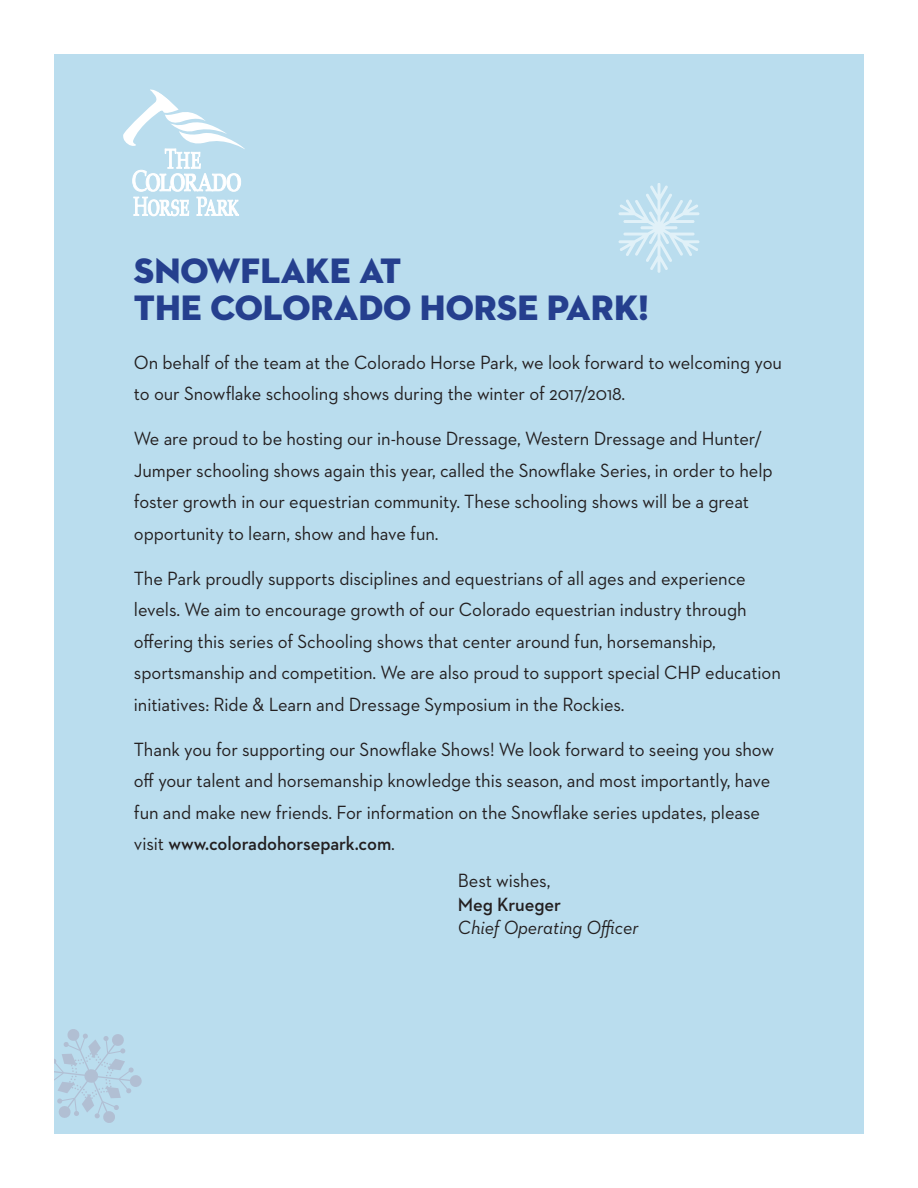
<style>
.page{position:relative;width:918px;height:1188px;background:#fff}
.page>*{position:absolute;margin:0;border:0;box-sizing:border-box;transform-origin:0 0}
.Officials_Header{font:36px "Neutraface 2 Display Titling";color:#253f8e}
.t1{font:19.5px/31.5px "Neutraface 2 Text";letter-spacing:-.005em;color:#231f20;scale:.95 1}
.t2{font:italic 19.5px "Neutraface 2 Text";letter-spacing:-.005em;color:#231f20;scale:.95 1}
.t3{font:600 19.5px "Neutraface 2 Text";letter-spacing:-.005em;color:#231f20;scale:.95 1}
.s1{font-weight:600}
</style>
<div class="page">
<div style="left:54px;top:54px;width:810px;height:1080px;background:#baddee"></div>
<svg style="left:123px;top:89px;width:122px;height:127px"></svg>
<svg style="left:54px;top:1029px;width:88px;height:94px"></svg>
<svg style="left:619px;top:184px;width:80px;height:89px"></svg>
<p class="Officials_Header" style="left:134px;top:248px;width:269px">SNOWFLAKE AT</p>
<p class="Officials_Header" style="left:134px;top:285px;width:517px">THE COLORADO HORSE PARK!</p>
<p class="t1" style="left:134px;top:346px;width:684px">On behalf of the team at the Colorado Horse Park, we look forward to welcoming you to our Snowflake schooling shows during the winter of 2017/2018.</p>
<p class="t1" style="left:134px;top:423px;width:674px">We are proud to be hosting our in-house Dressage, Western Dressage and Hunter/ Jumper schooling shows again this year, called the Snowflake Series, in order to help foster growth in our equestrian community. These schooling shows will be a great opportunity to learn, show and have fun.</p>
<p class="t1" style="left:134px;top:562px;width:683px">The Park proudly supports disciplines and equestrians of all ages and experience levels. We aim to encourage growth of our Colorado equestrian industry through offering this series of Schooling shows that center around fun, horsemanship, sportsmanship and competition. We are also proud to support special CHP education initiatives: Ride &amp; Learn and Dressage Symposium in the Rockies.</p>
<p class="t1" style="left:134px;top:733px;width:676px">Thank you for supporting our Snowflake Shows! We look forward to seeing you show off your talent and horsemanship knowledge this season, and most importantly, have fun and make new friends. For information on the Snowflake series updates, please visit <span class="s1">www.coloradohorsepark.com</span>.</p>
<p class="t1" style="left:458px;top:865px;width:99px">Best wishes,</p>
<p class="t3" style="left:458px;top:892px;width:110px">Meg Krueger</p>
<p class="t2" style="left:458px;top:915px;width:192px">Chief Operating Officer</p>
</div>
